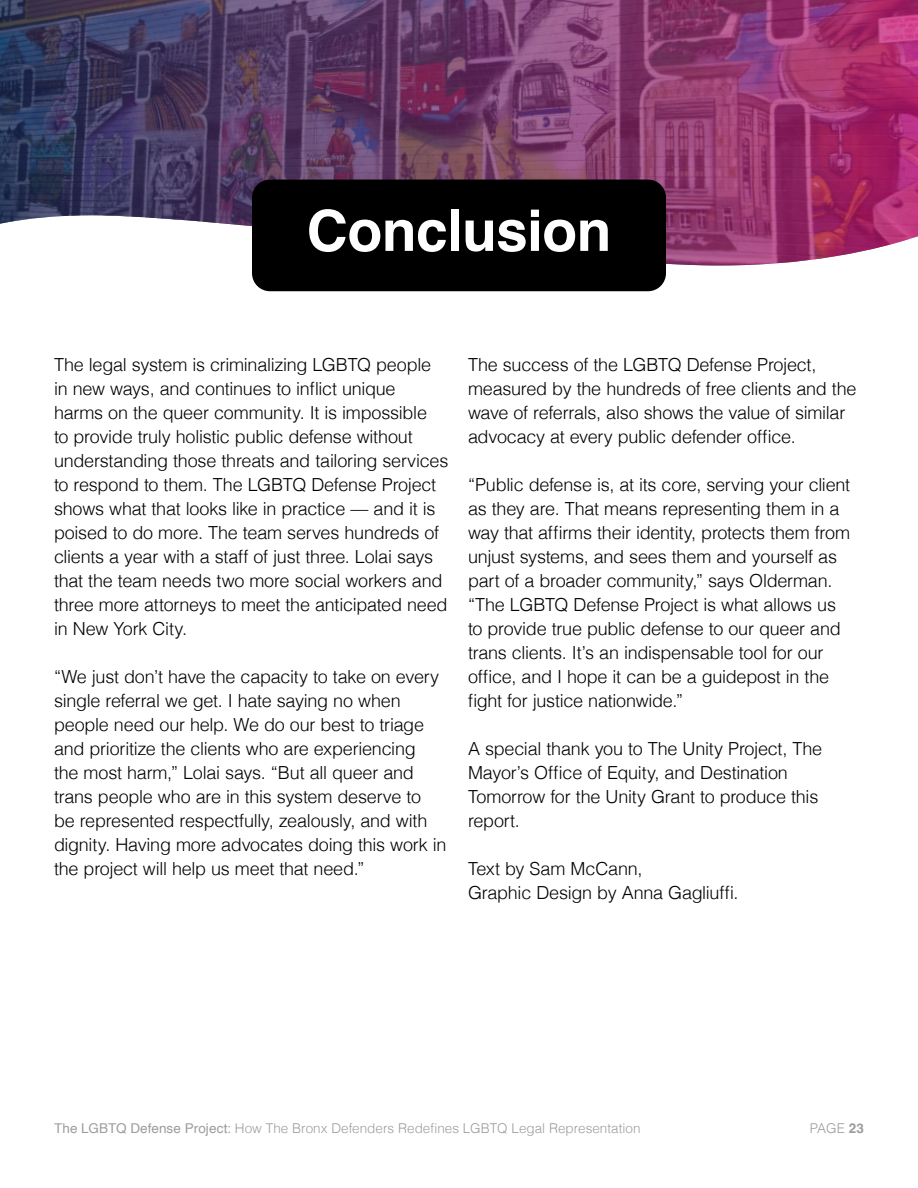
<style>
.page{position:relative;width:918px;height:1188px;background:#fff}
.page>*{position:absolute;margin:0;border:0;box-sizing:border-box;transform-origin:0 0}
.t1{font:700 57px "Helvetica";letter-spacing:-.01em;color:#fff}
.t2{font:300 18px/24px "Helvetica";letter-spacing:-.015em;color:#000}
.t3{font:300 13.5px "Helvetica";color:#606060}
.s1{font-weight:400}
.s2{font-weight:700}
</style>
<div class="page">
<img style="left:0;top:0;width:918px;height:266px">
<div style="left:252px;top:180px;width:414px;height:111px;background:#000;border-radius:18px"></div>
<h1 class="t1" style="left:307px;top:196px;width:306px">Conclusion</h1>
<p class="t2" style="left:54px;top:352px;width:396px">The legal system is criminalizing LGBTQ people in new ways, and continues to inflict unique harms on the queer community. It is impossible<br>to provide truly holistic public defense without understanding those threats and tailoring services to respond to them. The LGBTQ Defense Project shows what that looks like in practice — and it is poised to do more. The team serves hundreds of clients a year with a staff of just three. Lolai says that the team needs two more social workers and three more attorneys to meet the anticipated need in New York City.</p>
<p class="t2" style="left:54px;top:664px;width:394px">“We just don’t have the capacity to take on every single referral we get. I hate saying no when people need our help. We do our best to triage and prioritize the clients who are experiencing<br>the most harm,” Lolai says. “But all queer and trans people who are in this system deserve to<br>be represented respectfully, zealously, and with dignity. Having more advocates doing this work in the project will help us meet that need.”</p>
<p class="t2" style="left:468px;top:352px;width:390px">The success of the LGBTQ Defense Project, measured by the hundreds of free clients and the wave of referrals, also shows the value of similar advocacy at every public defender office.</p>
<p class="t2" style="left:468px;top:472px;width:384px">“Public defense is, at its core, serving your client as they are. That means representing them in a way that affirms their identity, protects them from unjust systems, and sees them and yourself as part of a broader community,” says Olderman. “The LGBTQ Defense Project is what allows us to provide true public defense to our queer and trans clients. It’s an indispensable tool for our office, and I hope it can be a guidepost in the fight for justice nationwide.”</p>
<p class="t2" style="left:468px;top:736px;width:356px">A special thank you to The Unity Project, The Mayor’s Office of Equity, and Destination Tomorrow for the Unity Grant to produce this report.</p>
<p class="t2" style="left:468px;top:856px;width:272px">Text by Sam McCann,<br>Graphic Design by Anna Gagliuffi.</p>
<p class="t3" style="left:54px;top:1117px;width:588px"><span class="s1">The LGBTQ Defense Project:</span> How The Bronx Defenders Redefines LGBTQ Legal Representation</p>
<p class="t3" style="left:810px;top:1117px;width:56px">PAGE <span class="s2">23</span></p>
</div>
